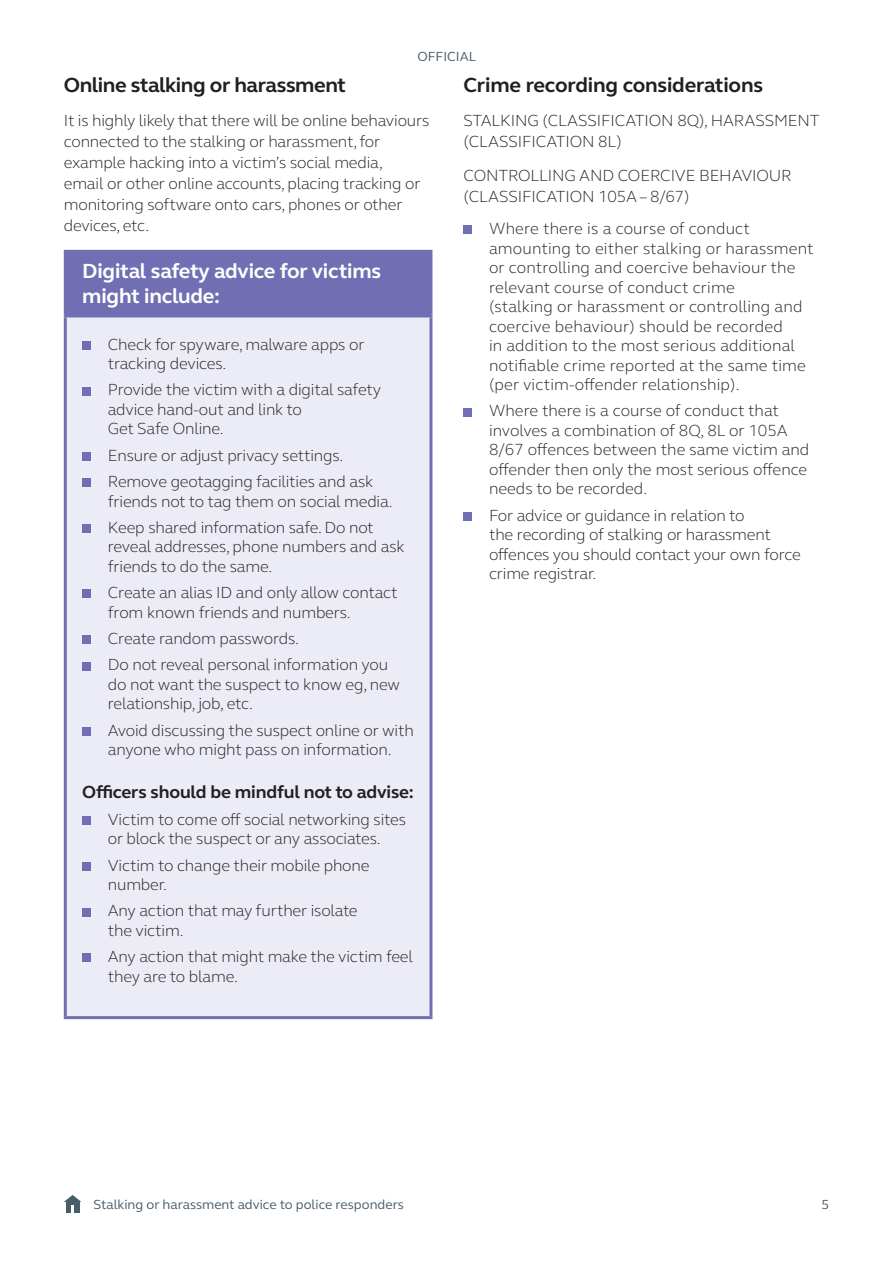
<style>
.page{position:relative;width:893px;height:1263px;background:#fff}
.page>*{position:absolute;margin:0;border:0;box-sizing:border-box;transform-origin:0 0}
.Subhead_1{font:700 21px "FS Elliot Pro";letter-spacing:-.02em;color:#231f20}
.Subhead_1_reversed{font:700 21px/25.5px "FS Elliot Pro";letter-spacing:-.01em;color:#fff}
.Elliot_pro_bullets_1{font:700 18px "FS Elliot Pro";letter-spacing:-.01em;color:#231f20}
.Elliot_pro_bullets_1-2{font:300 16.5px/19.5px "FS Elliot Pro";letter-spacing:-.01em;color:#231f20}
.Elliot_Pro_body_copy{font:300 16.5px/21px "FS Elliot Pro";letter-spacing:-.01em;color:#231f20}
.Elliot_pro_bullets_1-3{font:300 16.5px/19.5px "FS Elliot Pro";letter-spacing:.01em;color:#231f20}
.t1{font:13.5px "FS Elliot Pro";color:#485d6a}
</style>
<div class="page">
<svg style="left:64px;top:1195px;width:17px;height:18px"></svg>
<div style="left:65px;top:251px;width:366px;height:65px;background:#716eb3"></div>
<div style="left:65px;top:316px;width:366px;height:702px;background:#ececf6"></div>
<hr style="left:64px;top:250px;width:368px;height:3px;background:#716eb3">
<hr style="left:64px;top:253px;width:3px;height:61px;background:#716eb3">
<hr style="left:429px;top:253px;width:3px;height:61px;background:#716eb3">
<hr style="left:64px;top:314px;width:368px;height:3px;background:#716eb3">
<hr style="left:64px;top:317px;width:3px;height:699px;background:#716eb3">
<hr style="left:429px;top:317px;width:3px;height:699px;background:#716eb3">
<hr style="left:64px;top:1016px;width:368px;height:3px;background:#716eb3">
<div style="left:82px;top:341px;width:9px;height:9px;background:#716eb3"></div>
<div style="left:82px;top:387px;width:9px;height:8px;background:#716eb3"></div>
<div style="left:82px;top:452px;width:9px;height:9px;background:#716eb3"></div>
<div style="left:82px;top:478px;width:9px;height:9px;background:#716eb3"></div>
<div style="left:82px;top:524px;width:9px;height:9px;background:#716eb3"></div>
<div style="left:82px;top:590px;width:9px;height:8px;background:#716eb3"></div>
<div style="left:82px;top:635px;width:9px;height:9px;background:#716eb3"></div>
<div style="left:82px;top:662px;width:9px;height:8px;background:#716eb3"></div>
<div style="left:82px;top:727px;width:9px;height:8px;background:#716eb3"></div>
<div style="left:82px;top:816px;width:9px;height:9px;background:#716eb3"></div>
<div style="left:82px;top:862px;width:9px;height:8px;background:#716eb3"></div>
<div style="left:82px;top:908px;width:9px;height:8px;background:#716eb3"></div>
<div style="left:82px;top:954px;width:9px;height:8px;background:#716eb3"></div>
<div style="left:463px;top:226px;width:9px;height:8px;background:#716eb3"></div>
<div style="left:463px;top:408px;width:9px;height:8px;background:#716eb3"></div>
<div style="left:463px;top:512px;width:9px;height:9px;background:#716eb3"></div>
<p class="t1" style="left:417px;top:48px;width:60px">OFFICIAL</p>
<p class="Subhead_1" style="left:64px;top:71px;width:284px">Online stalking or harassment</p>
<p class="Elliot_Pro_body_copy" style="left:64px;top:109px;width:367px">It is highly likely that there will be online behaviours connected to the stalking or harassment, for example hacking into a victim’s social media,<br>email or other online accounts, placing tracking or monitoring software onto cars, phones or other devices, etc.</p>
<p class="Subhead_1_reversed" style="left:82px;top:258px;width:300px">Digital safety advice for victims might include:</p>
<p class="Elliot_pro_bullets_1-2" style="left:108px;top:334px;width:258px">Check for spyware, malware apps or tracking devices.</p>
<p class="Elliot_pro_bullets_1-2" style="left:108px;top:380px;width:275px">Provide the victim with a digital safety advice hand-out and link to<br>Get Safe Online.</p>
<p class="Elliot_pro_bullets_1-2" style="left:108px;top:445px;width:237px">Ensure or adjust privacy settings.</p>
<p class="Elliot_pro_bullets_1-2" style="left:108px;top:471px;width:287px">Remove geotagging facilities and ask friends not to tag them on social media.</p>
<p class="Elliot_pro_bullets_1-2" style="left:108px;top:517px;width:298px">Keep shared information safe. Do not reveal addresses, phone numbers and ask friends to do the same.</p>
<p class="Elliot_pro_bullets_1-2" style="left:108px;top:582px;width:291px">Create an alias ID and only allow contact from known friends and numbers.</p>
<p class="Elliot_pro_bullets_1-2" style="left:108px;top:628px;width:193px">Create random passwords.</p>
<p class="Elliot_pro_bullets_1-2" style="left:108px;top:654px;width:294px">Do not reveal personal information you do not want the suspect to know eg, new relationship, job, etc.</p>
<p class="Elliot_pro_bullets_1-2" style="left:108px;top:720px;width:308px">Avoid discussing the suspect online or with anyone who might pass on information.</p>
<p class="Elliot_pro_bullets_1" style="left:82px;top:780px;width:333px">Officers should be mindful not to advise:</p>
<p class="Elliot_pro_bullets_1-2" style="left:108px;top:809px;width:300px">Victim to come off social networking sites or block the suspect or any associates.</p>
<p class="Elliot_pro_bullets_1-2" style="left:108px;top:855px;width:263px">Victim to change their mobile phone number.</p>
<p class="Elliot_pro_bullets_1-2" style="left:108px;top:900px;width:251px">Any action that may further isolate the victim.</p>
<p class="Elliot_pro_bullets_1-2" style="left:108px;top:946px;width:307px">Any action that might make the victim feel they are to blame.</p>
<p class="Subhead_1" style="left:463px;top:71px;width:301px">Crime recording considerations</p>
<p class="Elliot_Pro_body_copy" style="left:463px;top:109px;width:358px">STALKING (CLASSIFICATION 8Q), HARASSMENT (CLASSIFICATION 8L)</p>
<p class="Elliot_Pro_body_copy" style="left:463px;top:164px;width:330px">CONTROLLING AND COERCIVE BEHAVIOUR (CLASSIFICATION 105A – 8/67)</p>
<p class="Elliot_pro_bullets_1-3" style="left:489px;top:218px;width:326px">Where there is a course of conduct amounting to either stalking or harassment or controlling and coercive behaviour the relevant course of conduct crime<br>(stalking or harassment or controlling and coercive behaviour) should be recorded<br>in addition to the most serious additional notifiable crime reported at the same time (per victim-offender relationship).</p>
<p class="Elliot_pro_bullets_1-2" style="left:489px;top:401px;width:322px">Where there is a course of conduct that involves a combination of 8Q, 8L or 105A 8/67 offences between the same victim and offender then only the most serious offence needs to be recorded.</p>
<p class="Elliot_pro_bullets_1-2" style="left:489px;top:505px;width:313px">For advice or guidance in relation to<br>the recording of stalking or harassment offences you should contact your own force crime registrar.</p>
<p class="t1" style="left:94px;top:1196px;width:312px">Stalking or harassment advice to police responders</p>
<p class="t1" style="left:821px;top:1196px;width:9px">5</p>
</div>
